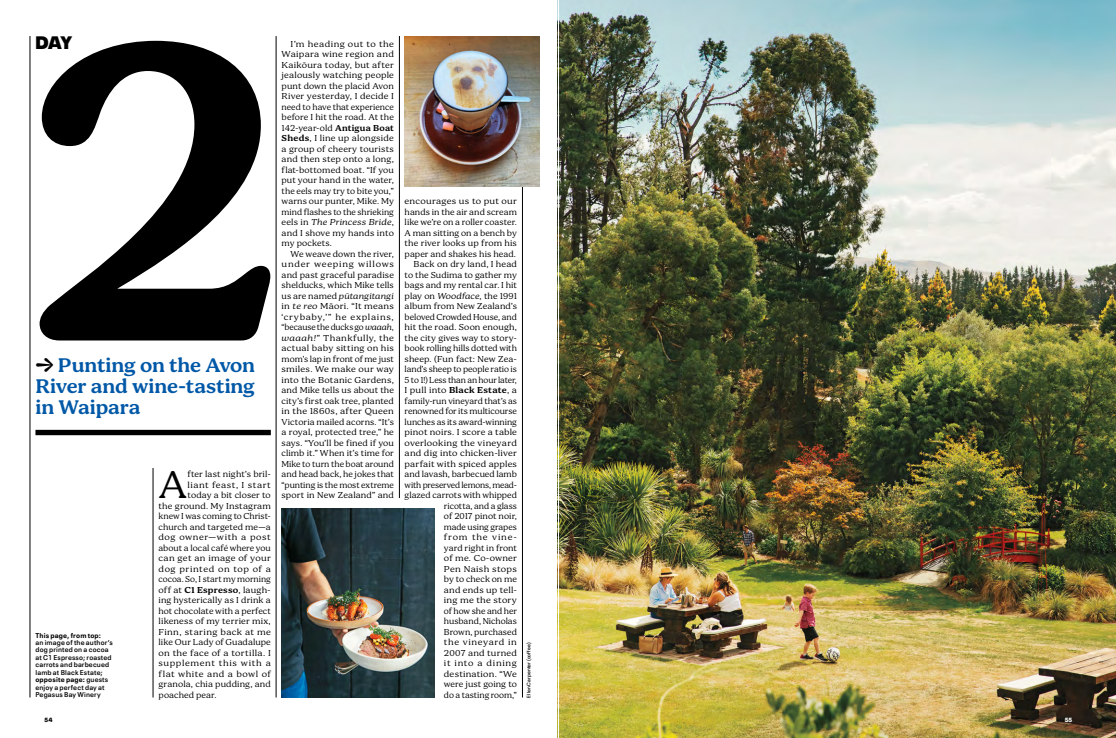
<style>
.page{position:relative;width:1116px;height:738px;background:#fff}
.page>*{position:absolute;margin:0;border:0;box-sizing:border-box;transform-origin:0 0}
.t1{font:600 431.2px "Bogue";color:#000}
.t2{font:300 39.4px "Bogue";color:#000}
.t3{font:600 20px/21px "Bogue";letter-spacing:-.005em;color:#0058a7}
.t4{font:900 18px "Neue Plak";color:#000}
.t5{font:300 8.8px/10.5px "Bogue";letter-spacing:.01em;color:#000;text-align:justify;scale:1.05 1}
.t6{font:300 8.8px/10.5px "Bogue";letter-spacing:.01em;color:#000;text-align:justify}
.t7{font:300 8.8px "Bogue";letter-spacing:.03em;color:#000;scale:1.05 1}
.t8{font:300 8.8px "Bogue";letter-spacing:.065em;color:#000;scale:1.05 1}
.t9{font:300 8.8px "Bogue";letter-spacing:.06em;color:#000;scale:1.05 1}
.t10{font:300 8.8px "Bogue";letter-spacing:.01em;color:#000;scale:.96 1}
.t11{font:300 8.8px "Bogue";letter-spacing:.04em;color:#000;scale:1.05 1}
.t12{font:300 8.8px "Bogue";letter-spacing:.05em;color:#000;scale:1.05 1}
.t13{font:600 7px/7.5px "Neue Plak Text";letter-spacing:.02em;color:#000}
.t14{font:700 7px "Neue Plak Text";letter-spacing:.015em;color:#000}
.t15{font:900 6px "Neue Plak";color:#000}
.t16{font:900 6px "Neue Plak";color:#fff}
.t17{font:600 5px "Neue Plak";letter-spacing:.025em;color:#000}
.s1{font-size:24px;color:#000}
.s2{font-weight:700}
.s3{font-weight:600}
.s4{font-style:italic}
</style>
<div class="page">
<hr style="left:522px;top:36px;width:1px;height:662px;background:#000">
<hr style="left:30px;top:36px;width:1px;height:662px;background:#000">
<div style="left:35px;top:430px;width:236px;height:5px;background:#000"></div>
<hr style="left:153px;top:468px;width:1px;height:230px;background:#000">
<hr style="left:276px;top:36px;width:1px;height:661px;background:#000">
<hr style="left:399px;top:36px;width:1px;height:462px;background:#000">
<img style="left:405px;top:36px;width:134px;height:150px">
<img style="left:282px;top:508px;width:153px;height:190px">
<img style="left:559px;top:0;width:557px;height:738px">
<h3 class="t4" style="left:35px;top:28px;width:38px">DAY</h3>
<h1 class="t1" style="left:20px;top:-61px;width:268px">2</h1>
<h3 class="t3" style="left:35px;top:355px;width:221px"><span class="s1">→</span> Punting on the Avon<br>River and wine-tasting</h3>
<h3 class="t3" style="left:35px;top:397px;width:107px">in Waipara</h3>
<p class="t14" style="left:35px;top:629px;width:67px">This page, from top:</p>
<p class="t13" style="left:35px;top:638px;width:79px">an image of the author’s dog printed on a cocoa at C1 Espresso; roasted carrots and barbecued lamb at Black Estate; <span class="s2">opposite page:</span> guests enjoy a perfect day at<br>Pegasus Bay Winery</p>
<p class="t15" style="left:44px;top:715px;width:9px">54</p>
<h2 class="t2" style="left:159px;top:461px;width:30px">A</h2>
<p class="t6" style="left:187px;top:469px;width:85px">fter last night’s bril-</p>
<p class="t9" style="left:187px;top:479px;width:81px">liant feast, I start</p>
<p class="t6" style="left:187px;top:490px;width:85px">today a bit closer to</p>
<p class="t6" style="left:159px;top:500px;width:114px">the ground. My Instagram</p>
<p class="t6" style="left:159px;top:511px;width:114px">knew I was coming to Christ-</p>
<p class="t6" style="left:159px;top:521px;width:114px">church and targeted me—a</p>
<p class="t8" style="left:159px;top:532px;width:108px">dog owner—with a post</p>
<p class="t6" style="left:159px;top:542px;width:114px">about a local café where you</p>
<p class="t7" style="left:159px;top:553px;width:108px">can get an image of your</p>
<p class="t9" style="left:159px;top:563px;width:108px">dog printed on top of a</p>
<p class="t10" style="left:159px;top:574px;width:118px">cocoa. So, I start my morning</p>
<p class="t6" style="left:159px;top:584px;width:114px">off at <span class="s3">C1 Espresso</span>, laugh-</p>
<p class="t6" style="left:159px;top:595px;width:114px">ing hysterically as I drink a</p>
<p class="t6" style="left:159px;top:605px;width:114px">hot chocolate with a perfect</p>
<p class="t6" style="left:159px;top:616px;width:114px">likeness of my terrier mix,</p>
<p class="t11" style="left:159px;top:626px;width:108px">Finn, staring back at me</p>
<p class="t6" style="left:159px;top:637px;width:114px">like Our Lady of Guadalupe</p>
<p class="t7" style="left:159px;top:647px;width:108px">on the face of a tortilla. I</p>
<p class="t8" style="left:159px;top:658px;width:108px">supplement this with a</p>
<p class="t12" style="left:159px;top:668px;width:108px">flat white and a bowl of</p>
<p class="t6" style="left:159px;top:679px;width:114px">granola, chia pudding, and</p>
<p class="t6" style="left:159px;top:689px;width:60px">poached pear.</p>
<p class="t5" style="left:282px;top:38px;width:108px;text-indent:9px">I’m heading out to the Waipara wine region and Kaikōura today, but after jealously watching people punt down the placid Avon River yesterday, I decide I need to have that experience before I hit the road. At the 142-year-old <span class="s3">Antigua Boat Sheds</span>, I line up alongside a group of cheery tourists and then step onto a long, flat-bottomed boat. “If you put your hand in the water, the eels may try to bite you,” warns our punter, Mike. My mind flashes to the shrieking eels in <span class="s4">The Princess Bride</span>, and I shove my hands into my pockets.</p>
<p class="t6" style="left:282px;top:248px;width:114px;text-indent:9px">We weave down the river, under weeping willows and past graceful paradise shelducks, which Mike tells us are named <span class="s4">pūtangitangi </span>in <span class="s4">te reo</span> Māori. “It means ‘crybaby,’” he explains, “because the ducks go <span class="s4">waaah</span>, <span class="s4">waaah!</span>” Thankfully, the actual baby sitting on his mom’s lap in front of me just smiles. We make our way into the Botanic Gardens, and Mike tells us about the city’s first oak tree, planted in the 1860s, after Queen Victoria mailed acorns. “It’s a royal, protected tree,” he says. “You’ll be fined if you climb it.” When it’s time for Mike to turn the boat around and head back, he jokes that “punting is the most extreme sport in New Zealand” and</p>
<p class="t5" style="left:405px;top:196px;width:108px;text-align:right">encourages us to put our hands in the air and scream like we’re on a roller coaster.<br>A man sitting on a bench by the river looks up from his paper and shakes his head.<br>Back on dry land, I head to the Sudima to gather my bags and my rental car. I hit play on <span class="s4">Woodface</span>, the 1991 album from New Zealand’s beloved Crowded House, and hit the road. Soon enough, the city gives way to story&shy;book rolling hills dotted with sheep. (Fun fact: New Zea&shy;land’s sheep to people ratio is<br>5 to 1!) Less than an hour later,<br>I pull into <span class="s3">Black Estate</span>, a family-run vineyard that’s as renowned for its multicourse lunches as its award-winning pinot noirs. I score a table overlooking the vineyard and dig into chicken-liver parfait with spiced apples and lavash, barbecued lamb with preserved lemons, mead&shy;glazed carrots with whipped ricotta, and a glass<br>of 2017 pinot noir,<br>made using grapes<br>from the vine-<br>yard right in front<br>of me. Co-owner<br>Pen Naish stops<br>by to check on me<br>and ends up tell-<br>ing me the story<br>of how she and her husband, Nicholas<br>Brown, purchased<br>the vineyard in<br>2007 and turned<br>it into a dining destination. “We<br>were just going to<br>do a tasting room,”</p>
<p class="t17" style="left:525px;top:698px;width:56px;rotate:-90deg">Ellen Carpenter (coffee)</p>
<p class="t17" style="left:527px;top:698px;width:56px;rotate:-90deg">Ellen Carpenter (coffee)</p>
<p class="t16" style="left:1065px;top:715px;width:9px">55</p>
</div>
